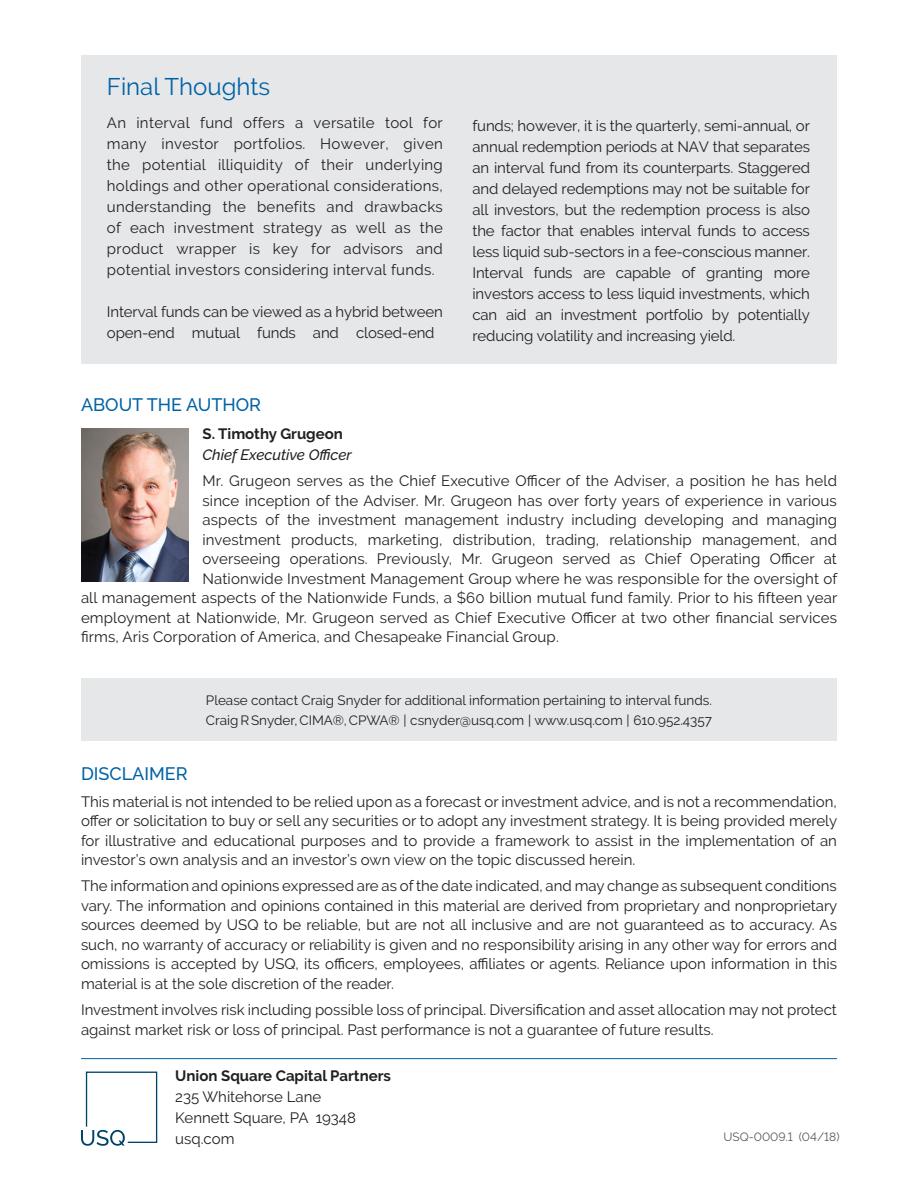
<style>
.page{position:relative;width:918px;height:1188px;background:#fff}
.page>*{position:absolute;margin:0;border:0;box-sizing:border-box;transform-origin:0 0}
.Raleway_body_10-14{font:24px "Raleway";color:#0062a5}
.copy{font:500 18px "Raleway";color:#0062a5}
.copy-2{font:15px/19.5px "Raleway";letter-spacing:.01em;color:#231f20;text-align:justify}
.Raleway_body_10-14-2{font:15px/21px "Raleway";letter-spacing:-.01em;color:#231f20;text-align:justify}
.copy-3{font:italic 500 15px/21px "Raleway";color:#231f20}
.copy-4{font:700 15px "Raleway";color:#231f20}
.copy-5{font:13.5px "Raleway";color:#231f20}
.copy-6{font:12px "Raleway";color:#57585a}
.s1{font-weight:700;font-style:normal}
</style>
<div class="page">
<div style="left:81px;top:678px;width:756px;height:63px;background:#e6e7e9"></div>
<div style="left:81px;top:56px;width:756px;height:308px;background:#e6e7e9"></div>
<svg style="left:81px;top:1071px;width:77px;height:75px"></svg>
<hr style="left:81px;top:1058px;width:756px;height:1px;background:#0062a5">
<img style="left:81px;top:429px;width:108px;height:153px">
<p class="Raleway_body_10-14" style="left:107px;top:72px;width:165px">Final Thoughts</p>
<p class="Raleway_body_10-14-2" style="left:107px;top:113px;width:337px">An interval fund offers a versatile tool for many investor portfolios. However, given the potential illiquidity of their underlying holdings and other operational considerations, understanding the benefits and drawbacks of each investment strategy as well as the product wrapper is key for advisors and potential investors considering interval funds.</p>
<p class="Raleway_body_10-14-2" style="left:107px;top:301px;width:337px">Interval funds can be viewed as a hybrid between open-end mutual funds and closed-end</p>
<p class="Raleway_body_10-14-2" style="left:472px;top:115px;width:339px">funds; however, it is the quarterly, semi-annual, or annual redemption periods at NAV that separates an interval fund from its counterparts. Staggered and delayed redemptions may not be suitable for all investors, but the redemption process is also the factor that enables interval funds to access less liquid sub-sectors in a fee-conscious manner.<br>Interval funds are capable of granting more investors access to less liquid investments, which can aid an investment portfolio by potentially reducing volatility and increasing yield.</p>
<p class="copy" style="left:81px;top:395px;width:182px">ABOUT THE AUTHOR</p>
<p class="copy-3" style="left:202px;top:423px;width:151px"><span class="s1">S. Timothy Grugeon<br></span>Chief Executive Officer</p>
<p class="copy-2" style="left:202px;top:471px;width:636px">Mr. Grugeon serves as the Chief Executive Officer of the Adviser, a position he has held</p>
<p class="copy-2" style="left:202px;top:491px;width:636px">since inception of the Adviser. Mr. Grugeon has over forty years of experience in various</p>
<p class="copy-2" style="left:202px;top:510px;width:636px">aspects of the investment management industry including developing and managing</p>
<p class="copy-2" style="left:202px;top:530px;width:636px">investment products, marketing, distribution, trading, relationship management, and</p>
<p class="copy-2" style="left:202px;top:549px;width:636px">overseeing operations. Previously, Mr. Grugeon served as Chief Operating Officer at</p>
<p class="copy-2" style="left:202px;top:569px;width:636px">Nationwide Investment Management Group where he was responsible for the oversight of</p>
<p class="copy-2" style="left:81px;top:588px;width:758px">all management aspects of the Nationwide Funds, a $60 billion mutual fund family. Prior to his fifteen year</p>
<p class="copy-2" style="left:81px;top:608px;width:758px">employment at Nationwide, Mr. Grugeon served as Chief Executive Officer at two other financial services</p>
<p class="copy-2" style="left:81px;top:627px;width:479px">firms, Aris Corporation of America, and Chesapeake Financial Group.</p>
<p class="copy-5" style="left:206px;top:692px;width:508px">Please contact Craig Snyder for additional information pertaining to interval funds.</p>
<p class="copy-5" style="left:206px;top:712px;width:507px">Craig R Snyder, CIMA®, CPWA® | csnyder@usq.com | www.usq.com | 610.952.4357</p>
<p class="copy" style="left:81px;top:764px;width:108px">DISCLAIMER</p>
<p class="copy-2" style="left:81px;top:792px;width:758px">This material is not intended to be relied upon as a forecast or investment advice, and is not a recommendation, offer or solicitation to buy or sell any securities or to adopt any investment strategy. It is being provided merely for illustrative and educational purposes and to provide a framework to assist in the implementation of an investor’s own analysis and an investor’s own view on the topic discussed herein.</p>
<p class="copy-2" style="left:81px;top:876px;width:758px">The information and opinions expressed are as of the date indicated, and may change as subsequent conditions vary. The information and opinions contained in this material are derived from proprietary and nonproprietary sources deemed by USQ to be reliable, but are not all inclusive and are not guaranteed as to accuracy. As such, no warranty of accuracy or reliability is given and no responsibility arising in any other way for errors and omissions is accepted by USQ, its officers, employees, affiliates or agents. Reliance upon information in this material is at the sole discretion of the reader.</p>
<p class="copy-2" style="left:81px;top:1000px;width:758px">Investment involves risk including possible loss of principal. Diversification and asset allocation may not protect against market risk or loss of principal. Past performance is not a guarantee of future results.</p>
<p class="copy-4" style="left:175px;top:1067px;width:217px">Union Square Capital Partners</p>
<p class="copy-2" style="left:175px;top:1087px;width:147px">235 Whitehorse Lane</p>
<p class="copy-2" style="left:175px;top:1108px;width:182px">Kennett Square, PA 19348</p>
<p class="copy-2" style="left:175px;top:1129px;width:61px">usq.com</p>
<p class="copy-6" style="left:723px;top:1129px;width:118px">USQ-0009.1 (04/18)</p>
</div>
